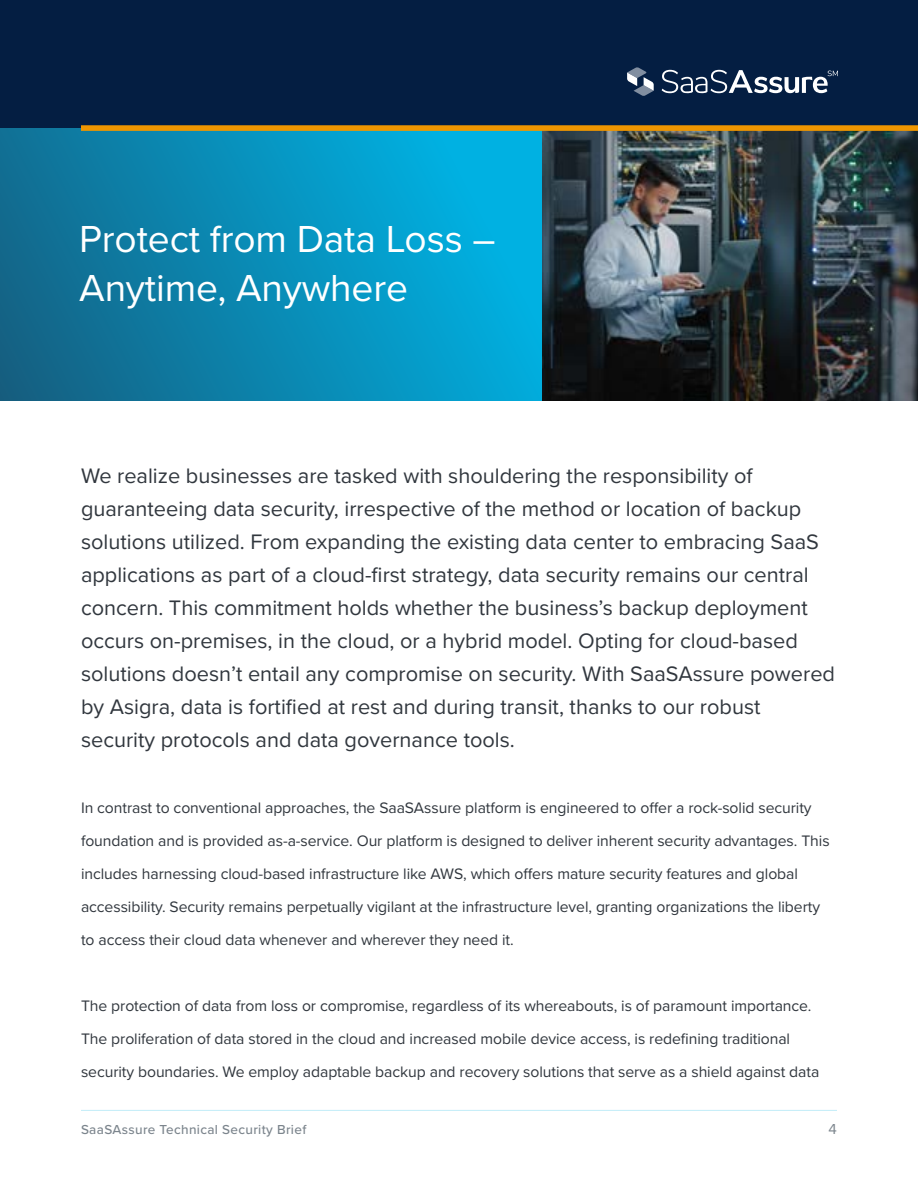
<style>
.page{position:relative;width:918px;height:1188px;background:#fff}
.page>*{position:absolute;margin:0;border:0;box-sizing:border-box;transform-origin:0 0}
.t1{font:39px/49.5px "Proxima Nova";letter-spacing:-.005em;color:#fff}
.t2{font:21.75px/33px "Proxima Nova";color:#31373e}
.t3{font:15.75px/33px "Proxima Nova";letter-spacing:-.005em;color:#31373e}
.t4{font:15px "Proxima Nova";color:#7c858d}
.t5{font:500 13.5px "Proxima Nova";letter-spacing:.025em;color:#7c858d}
</style>
<div class="page">
<hr style="left:81px;top:1110px;width:756px;height:1px;background:#00b1e2">
<img style="left:541px;top:131px;width:377px;height:269px">
<div style="left:0;top:120px;width:541px;height:280px;background:linear-gradient(to right,#13678a,#00b4e6)"></div>
<div style="left:0;top:0;width:918px;height:127px;background:#041e42"></div>
<svg style="left:627px;top:67px;width:27px;height:29px"></svg>
<svg style="left:662px;top:70px;width:176px;height:23px"></svg>
<div style="left:81px;top:125px;width:837px;height:6px;background:#ef9600"></div>
<h1 class="t1" style="left:79px;top:213px;width:418px">Protect from Data Loss –<br>Anytime, Anywhere</h1>
<p class="t2" style="left:81px;top:458px;width:756px">We realize businesses are tasked with shouldering the responsibility of guaranteeing data security, irrespective of the method or location of backup solutions utilized. From expanding the existing data center to embracing SaaS applications as part of a cloud-first strategy, data security remains our central concern. This commitment holds whether the business’s backup deployment occurs on-premises, in the cloud, or a hybrid model. Opting for cloud-based solutions doesn’t entail any compromise on security. With SaaSAssure powered by Asigra, data is fortified at rest and during transit, thanks to our robust security protocols and data governance tools.</p>
<p class="t3" style="left:81px;top:791px;width:750px">In contrast to conventional approaches, the SaaSAssure platform is engineered to offer a rock-solid security foundation and is provided as-a-service. Our platform is designed to deliver inherent security advantages. This includes harnessing cloud-based infrastructure like AWS, which offers mature security features and global accessibility. Security remains perpetually vigilant at the infrastructure level, granting organizations the liberty to access their cloud data whenever and wherever they need it.</p>
<p class="t3" style="left:81px;top:989px;width:740px">The protection of data from loss or compromise, regardless of its whereabouts, is of paramount importance.<br>The proliferation of data stored in the cloud and increased mobile device access, is redefining traditional security boundaries. We employ adaptable backup and recovery solutions that serve as a shield against data</p>
<p class="t5" style="left:81px;top:1119px;width:227px">SaaSAssure Technical Security Brief</p>
<p class="t4" style="left:829px;top:1118px;width:10px">4</p>
</div>
